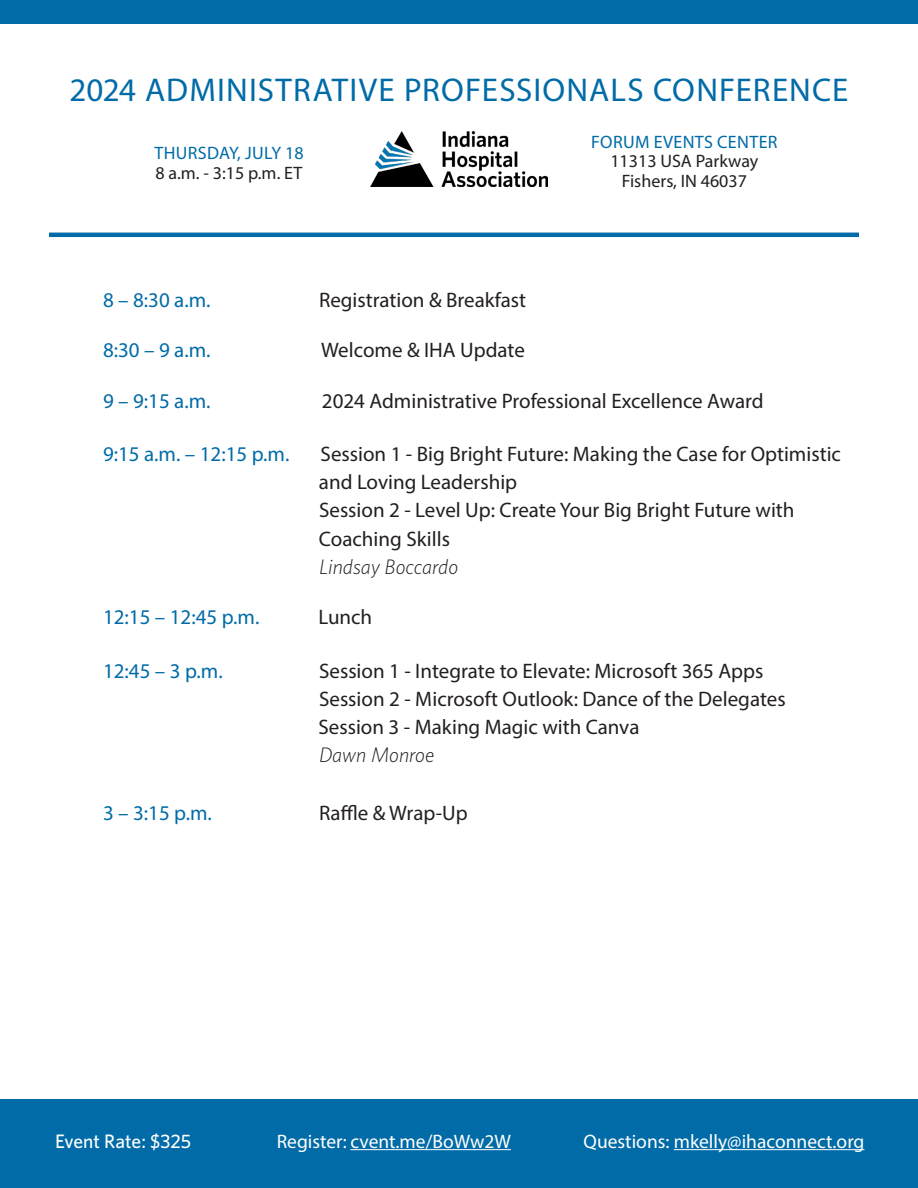
<style>
.page{position:relative;width:918px;height:1188px;background:#fff}
.page>*{position:absolute;margin:0;border:0;box-sizing:border-box;transform-origin:0 0}
.t1{font:33px "Myriad Pro";letter-spacing:.035em;color:#006ba7}
.t2{font:21px/28.2px "Myriad Pro";color:#231f20}
.t3{font:21px "Myriad Pro";color:#006ba7}
.t4{font:italic 300 21px "Whitney HTF";color:#231f20}
.t5{font:19.5px "Myriad Pro";color:#fff}
.t6{font:500 19.5px "Whitney HTF";color:#fff}
.t7{font:18px/19.5px "Myriad Pro";color:#231f20;text-align:center}
.t8{font:18px "Myriad Pro";letter-spacing:.02em;color:#006ba7}
</style>
<div class="page">
<img style="left:371px;top:132px;width:176px;height:55px">
<div style="left:0;top:0;width:918px;height:24px;background:#006ba7"></div>
<hr style="left:49px;top:233px;width:810px;height:4px;background:#006ba7">
<div style="left:0;top:1099px;width:918px;height:89px;background:#006ba7"></div>
<hr style="left:674px;top:1149px;width:190px;height:1px;background:#fff">
<hr style="left:350px;top:1149px;width:161px;height:1px;background:#fff">
<p class="t1" style="left:69px;top:69px;width:780px">2024 ADMINISTRATIVE PROFESSIONALS CONFERENCE</p>
<p class="t8" style="left:154px;top:142px;width:151px">THURSDAY, JULY 18</p>
<p class="t7" style="left:156px;top:163px;width:148px">8 a.m. - 3:15 p.m. ET</p>
<p class="t8" style="left:591px;top:131px;width:188px">FORUM EVENTS CENTER</p>
<p class="t7" style="left:610px;top:151px;width:149px">11313 USA Parkway<br>Fishers, IN 46037</p>
<p class="t3" style="left:103px;top:287px;width:109px">8 – 8:30 a.m.</p>
<p class="t2" style="left:319px;top:285px;width:209px">Registration &amp; Breakfast</p>
<p class="t3" style="left:103px;top:337px;width:109px">8:30 – 9 a.m.</p>
<p class="t2" style="left:321px;top:336px;width:205px">Welcome &amp; IHA Update</p>
<p class="t3" style="left:103px;top:388px;width:109px">9 – 9:15 a.m.</p>
<p class="t2" style="left:322px;top:386px;width:443px">2024 Administrative Professional Excellence Award</p>
<p class="t3" style="left:103px;top:441px;width:188px">9:15 a.m. – 12:15 p.m.</p>
<p class="t2" style="left:319px;top:439px;width:524px">Session 1 - Big Bright Future: Making the Case for Optimistic and Loving Leadership</p>
<p class="t2" style="left:319px;top:496px;width:477px">Session 2 - Level Up: Create Your Big Bright Future with</p>
<p class="t2" style="left:319px;top:524px;width:133px">Coaching Skills</p>
<p class="t4" style="left:319px;top:554px;width:141px">Lindsay Boccardo</p>
<p class="t3" style="left:103px;top:604px;width:158px">12:15 – 12:45 p.m.</p>
<p class="t2" style="left:318px;top:603px;width:55px">Lunch</p>
<p class="t3" style="left:103px;top:658px;width:121px">12:45 – 3 p.m.</p>
<p class="t2" style="left:319px;top:656px;width:446px">Session 1 - Integrate to Elevate: Microsoft 365 Apps</p>
<p class="t2" style="left:319px;top:684px;width:468px">Session 2 - Microsoft Outlook: Dance of the Delegates</p>
<p class="t2" style="left:318px;top:712px;width:323px">Session 3 - Making Magic with Canva</p>
<p class="t4" style="left:319px;top:743px;width:117px">Dawn Monroe</p>
<p class="t3" style="left:103px;top:800px;width:110px">3 – 3:15 p.m.</p>
<p class="t2" style="left:319px;top:798px;width:150px">Raffle &amp; Wrap-Up</p>
<p class="t6" style="left:55px;top:1130px;width:138px">Event Rate: $325</p>
<p class="t5" style="left:277px;top:1129px;width:236px">Register: cvent.me/BoWw2W</p>
<p class="t5" style="left:584px;top:1129px;width:282px">Questions: mkelly@ihaconnect.org</p>
</div>
